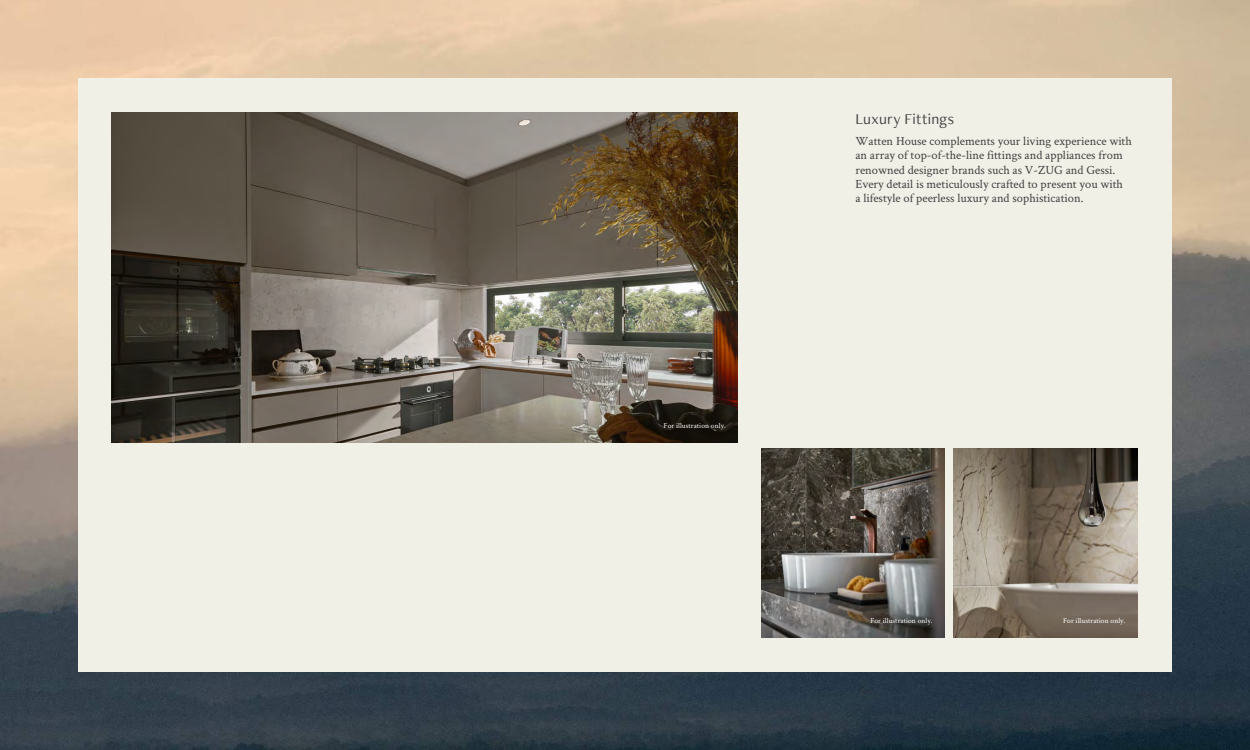
<style>
.page{position:relative;width:1250px;height:750px;background:#fff}
.page>*{position:absolute;margin:0;border:0;box-sizing:border-box;transform-origin:0 0}
.t1{font:15.62px "Freight Neo Pro";letter-spacing:.02em;color:#404042}
.t2{font:12.5px/14.4px "Crimson Text";color:#404042}
.t3{font:7.5px "Crimson Text";letter-spacing:.01em;color:#fff}
</style>
<div class="page">
<img style="left:0;top:0;width:1250px;height:750px">
<div style="left:78px;top:78px;width:1094px;height:594px;background:#f1f0e6"></div>
<img style="left:112px;top:112px;width:626px;height:330px">
<img style="left:953px;top:448px;width:184px;height:189px">
<img style="left:761px;top:448px;width:184px;height:189px">
<p class="t3" style="left:664px;top:421px;width:64px">For illustration only.</p>
<p class="t1" style="left:855px;top:108px;width:100px">Luxury Fittings</p>
<p class="t2" style="left:855px;top:133px;width:278px">Watten House complements your living experience with an array of top-of-the-line fittings and appliances from renowned designer brands such as V-ZUG and Gessi.<br>Every detail is meticulously crafted to present you with<br>a lifestyle of peerless luxury and sophistication.</p>
<p class="t3" style="left:870px;top:615px;width:64px">For illustration only.</p>
<p class="t3" style="left:1063px;top:615px;width:64px">For illustration only.</p>
</div>
